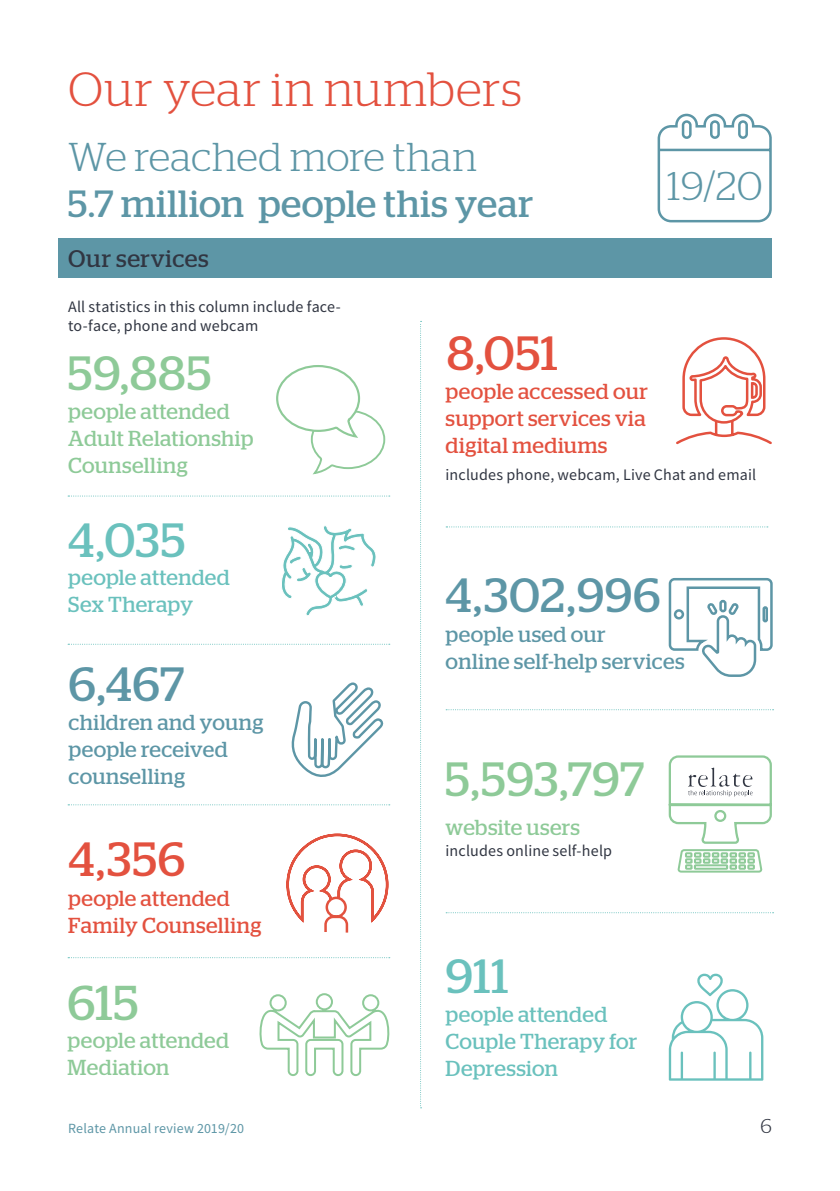
<style>
.page{position:relative;width:840px;height:1191px;background:#fff}
.page>*{position:absolute;margin:0;border:0;box-sizing:border-box;transform-origin:0 0}
.Subsection_Header_Te{font:48.8px "Stag";color:#8eca98}
.Subsection_Header_Te-2{font:300 48px "Stag";letter-spacing:.02em;color:#e3513f}
.Subsection_Header_Te-3{font:48px "Stag";letter-spacing:.01em;color:#8eca98}
.Subsection_Header_Te-4{font:48px "Stag";letter-spacing:.015em;color:#5d96a6}
.Subsection_Header_Te-5{font:48px "Stag";letter-spacing:.02em;color:#e3513f}
.Subsection_Header_Te-6{font:48px "Stag";letter-spacing:.015em;color:#6ac1bd}
.Subsection_Header_Te-7{font:300 40.2px "Stag";color:#5d96a6}
.Subsection_Header_Te-8{font:300 40px "Stag";color:#5d96a6}
.Subsection_Header_Te-9{font:37.8px "Stag";letter-spacing:.015em;color:#5d96a6}
.Subsection_Header_Te-10{font:24px "Stag";letter-spacing:.025em;color:#313642}
.Subsection_Header_Te-11{font:21.6px/27.2px "Stag";letter-spacing:.02em;color:#e3513f}
.Subsection_Header_Te-12{font:21.6px/27.2px "Stag";letter-spacing:.015em;color:#8eca98}
.Subsection_Header_Te-13{font:21.6px/27.2px "Stag";letter-spacing:.02em;color:#5d96a6}
.Subsection_Header_Te-14{font:21.6px/27.2px "Stag";letter-spacing:.01em;color:#6ac1bd}
.t1{font:300 20px "Stag";color:#313642}
.Normal_Para{font:16px/19.2px "Source Sans Pro";letter-spacing:.01em;color:#313642}
.t2{font:14px "Source Sans Pro";letter-spacing:.015em;color:#5d96a6}
</style>
<div class="page">
<svg style="left:668px;top:755px;width:104px;height:118px"></svg>
<div style="left:58px;top:238px;width:713px;height:40px;background:#5d96a6"></div>
<svg style="left:68px;top:495px;width:321px;height:1px"></svg>
<svg style="left:446px;top:526px;width:321px;height:1px"></svg>
<svg style="left:446px;top:709px;width:327px;height:1px"></svg>
<svg style="left:446px;top:912px;width:327px;height:1px"></svg>
<svg style="left:68px;top:644px;width:321px;height:1px"></svg>
<svg style="left:68px;top:957px;width:321px;height:1px"></svg>
<svg style="left:68px;top:804px;width:321px;height:1px"></svg>
<svg style="left:420px;top:321px;width:1px;height:787px"></svg>
<svg style="left:276px;top:365px;width:110px;height:78px"></svg>
<svg style="left:668px;top:578px;width:105px;height:99px"></svg>
<svg style="left:287px;top:388px;width:98px;height:418px"></svg>
<svg style="left:676px;top:337px;width:96px;height:108px"></svg>
<svg style="left:286px;top:833px;width:103px;height:100px"></svg>
<svg style="left:668px;top:973px;width:95px;height:107px"></svg>
<svg style="left:259px;top:993px;width:131px;height:83px"></svg>
<svg style="left:282px;top:525px;width:94px;height:91px"></svg>
<svg style="left:657px;top:113px;width:115px;height:110px"></svg>
<p class="Subsection_Header_Te-2" style="left:68px;top:62px;width:455px">Our year in numbers</p>
<p class="Subsection_Header_Te-7" style="left:68px;top:134px;width:410px">We reached more than</p>
<p class="Subsection_Header_Te-9" style="left:68px;top:181px;width:466px">5.7 million people this year</p>
<p class="Subsection_Header_Te-10" style="left:68px;top:244px;width:142px">Our services</p>
<p class="Subsection_Header_Te-8" style="left:667px;top:163px;width:97px">19/20</p>
<p class="Normal_Para" style="left:68px;top:297px;width:274px">All statistics in this column include face&shy;to-face, phone and webcam</p>
<p class="Subsection_Header_Te-3" style="left:68px;top:345px;width:145px">59,885</p>
<p class="Subsection_Header_Te-12" style="left:68px;top:397px;width:187px">people attended<br>Adult Relationship<br>Counselling</p>
<p class="Subsection_Header_Te-6" style="left:68px;top:512px;width:118px">4,035</p>
<p class="Subsection_Header_Te-14" style="left:68px;top:564px;width:163px">people attended<br>Sex Therapy</p>
<p class="Subsection_Header_Te-4" style="left:69px;top:656px;width:117px">6,467</p>
<p class="Subsection_Header_Te-13" style="left:69px;top:708px;width:196px">children and young people received counselling</p>
<p class="Subsection_Header_Te-5" style="left:69px;top:831px;width:118px">4,356</p>
<p class="Subsection_Header_Te-11" style="left:68px;top:884px;width:195px">people attended<br>Family Counselling</p>
<p class="Subsection_Header_Te" style="left:67px;top:974px;width:72px">615</p>
<p class="Subsection_Header_Te-12" style="left:67px;top:1026px;width:163px">people attended<br>Mediation</p>
<p class="Subsection_Header_Te-5" style="left:446px;top:325px;width:112px">8,051</p>
<p class="Subsection_Header_Te-11" style="left:445px;top:378px;width:204px">people accessed our</p>
<p class="Subsection_Header_Te-11" style="left:445px;top:405px;width:202px">support services via digital mediums</p>
<p class="Normal_Para" style="left:445px;top:465px;width:312px">includes phone, webcam, Live Chat and email</p>
<p class="Subsection_Header_Te-4" style="left:445px;top:567px;width:216px">4,302,996</p>
<p class="Subsection_Header_Te-13" style="left:445px;top:620px;width:240px">people used our<br>online self-help services</p>
<p class="Subsection_Header_Te-3" style="left:445px;top:751px;width:200px">5,593,797</p>
<p class="Subsection_Header_Te-12" style="left:445px;top:813px;width:136px">website users</p>
<p class="Normal_Para" style="left:445px;top:841px;width:168px">includes online self-help</p>
<p class="Subsection_Header_Te-6" style="left:445px;top:948px;width:64px">911</p>
<p class="Subsection_Header_Te-14" style="left:445px;top:1000px;width:193px">people attended<br>Couple Therapy for<br>Depression</p>
<p class="t2" style="left:68px;top:1119px;width:177px">Relate Annual review 2019/20</p>
<p class="t1" style="left:760px;top:1115px;width:13px">6</p>
</div>
